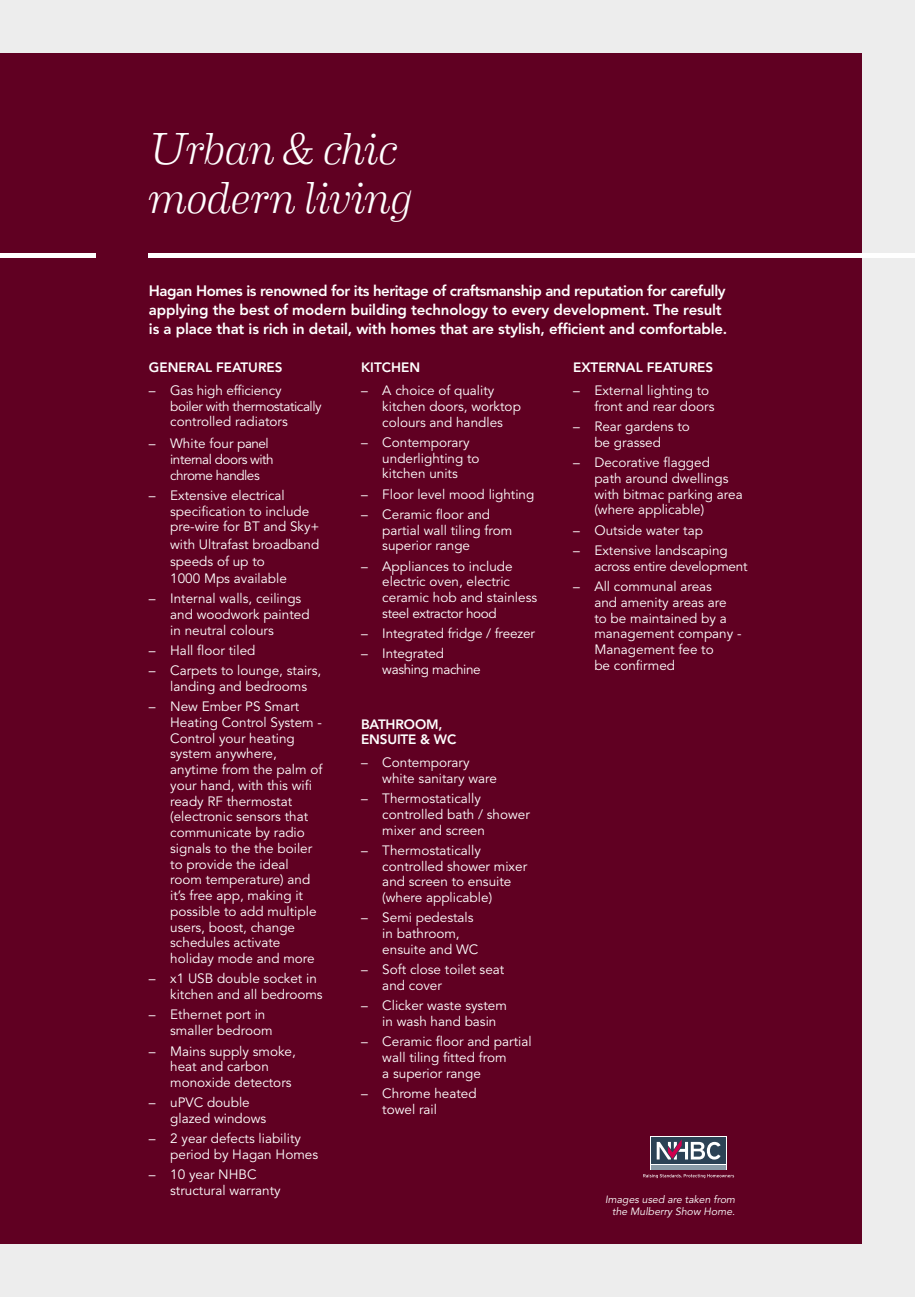
<style>
.page{position:relative;width:915px;height:1297px;background:#fff}
.page>*{position:absolute;margin:0;border:0;box-sizing:border-box;transform-origin:0 0}
.t1{font:italic 300 45px/48.8px "Eames Century Modern";letter-spacing:-.025em;color:#fff}
.t2{font:800 15px/18.8px "Avenir LT Std";letter-spacing:-.01em;color:#fff}
.t3{font:13.5px/15.8px "Avenir LT Std";color:#fff}
.t4{font:800 13.5px/15px "Avenir LT Std";color:#fff}
.t5{font:13.5px/15.8px "Avenir LT Std";letter-spacing:-.035em;color:#fff}
.t6{font:13.5px/15.8px "Avenir LT Std";letter-spacing:-.02em;color:#fff}
.t7{font:13.5px/15.8px "Avenir LT Std";letter-spacing:-.025em;color:#fff}
.t8{font:italic 10.5px/12px "Avenir LT Std";color:#fff;text-align:right}
</style>
<div class="page">
<div style="left:0;top:0;width:914px;height:1297px;background:#ededed"></div>
<div style="left:0;top:53px;width:861px;height:1191px;background:#600022"></div>
<hr style="left:149px;top:253px;width:765px;height:4px;background:#fff">
<hr style="left:0;top:253px;width:96px;height:4px;background:#fff">
<svg style="left:643px;top:1174px;width:90px;height:4px"></svg>
<div style="left:650px;top:1136px;width:76px;height:34px;background:#fff"></div>
<div style="left:651px;top:1137px;width:74px;height:27px;background:#2c4255"></div>
<hr style="left:651px;top:1165px;width:74px;height:4px;background:#8a9ba7">
<svg style="left:656px;top:1139px;width:64px;height:20px"></svg>
<h1 class="t1" style="left:149px;top:121px;width:265px">Urban &amp; chic modern living</h1>
<p class="t2" style="left:149px;top:282px;width:579px">Hagan Homes is renowned for its heritage of craftsmanship and reputation for carefully applying the best of modern building technology to every development. The result is a place that is rich in detail, with homes that are stylish, efficient and comfortable.</p>
<p class="t4" style="left:149px;top:359px;width:135px">GENERAL FEATURES</p>
<p class="t3" style="left:170px;top:383px;width:153px;text-indent:-21px">– Gas high efficiency<br>boiler with thermostatically controlled radiators</p>
<p class="t5" style="left:170px;top:436px;width:105px;text-indent:-21px">– White four panel internal doors with chrome handles</p>
<p class="t3" style="left:170px;top:488px;width:151px;text-indent:-21px">– Extensive electrical specification to include pre-wire for BT and Sky+</p>
<p class="t3" style="left:170px;top:536px;width:150px;line-height:17.2px">with Ultrafast broadband speeds of up to<br>1000 Mps available</p>
<p class="t3" style="left:170px;top:591px;width:141px;text-indent:-21px">– Internal walls, ceilings and woodwork painted in neutral colours</p>
<p class="t3" style="left:149px;top:643px;width:108px">– Hall floor tiled</p>
<p class="t3" style="left:149px;top:663px;width:174px;text-align:center">– Carpets to lounge, stairs, landing and bedrooms</p>
<p class="t3" style="left:170px;top:699px;width:153px;text-indent:-21px">– New Ember PS Smart<br>Heating Control System -<br>Control your heating system anywhere, anytime from the palm of your hand, with this wifi ready RF thermostat (electronic sensors that communicate by radio signals to the the boiler to provide the ideal room temperature) and it’s free app, making it possible to add multiple users, boost, change schedules activate holiday mode and more</p>
<p class="t3" style="left:170px;top:971px;width:154px;text-indent:-21px">– x1 USB double socket in kitchen and all bedrooms</p>
<p class="t3" style="left:170px;top:1007px;width:104px;text-indent:-21px">– Ethernet port in smaller bedroom</p>
<p class="t3" style="left:170px;top:1043px;width:127px;text-indent:-21px">– Mains supply smoke, heat and carbon monoxide detectors</p>
<p class="t3" style="left:170px;top:1095px;width:97px;text-indent:-21px">– uPVC double glazed windows</p>
<p class="t3" style="left:170px;top:1131px;width:149px;text-indent:-21px">– 2 year defects liability period by Hagan Homes</p>
<p class="t3" style="left:170px;top:1167px;width:112px;text-indent:-21px">– 10 year NHBC structural warranty</p>
<p class="t4" style="left:361px;top:360px;width:60px">KITCHEN</p>
<p class="t3" style="left:382px;top:383px;width:140px;text-indent:-21px">– A choice of quality kitchen doors, worktop colours and handles</p>
<p class="t3" style="left:382px;top:435px;width:99px;text-indent:-21px">– Contemporary underlighting to kitchen units</p>
<p class="t3" style="left:361px;top:486px;width:175px">– Floor level mood lighting</p>
<p class="t3" style="left:382px;top:507px;width:131px;text-indent:-21px">– Ceramic floor and partial wall tiling from superior range</p>
<p class="t3" style="left:382px;top:558px;width:156px;text-indent:-21px">– Appliances to include electric oven, electric ceramic hob and stainless steel extractor hood</p>
<p class="t3" style="left:361px;top:626px;width:175px">– Integrated fridge / freezer</p>
<p class="t7" style="left:382px;top:646px;width:100px;text-indent:-21px">– Integrated washing machine</p>
<p class="t4" style="left:361px;top:717px;width:97px">BATHROOM,<br>ENSUITE &amp; WC</p>
<p class="t3" style="left:382px;top:755px;width:116px;text-indent:-21px">– Contemporary white sanitary ware</p>
<p class="t3" style="left:382px;top:791px;width:149px;text-indent:-21px">– Thermostatically controlled bath / shower mixer and screen</p>
<p class="t3" style="left:382px;top:843px;width:146px;text-indent:-21px">– Thermostatically controlled shower mixer and screen to ensuite (where applicable)</p>
<p class="t3" style="left:382px;top:910px;width:98px;text-indent:-21px">– Semi pedestals in bathroom, ensuite and WC</p>
<p class="t3" style="left:382px;top:962px;width:123px;text-indent:-21px">– Soft close toilet seat and cover</p>
<p class="t3" style="left:382px;top:998px;width:126px;text-indent:-21px">– Clicker waste system in wash hand basin</p>
<p class="t3" style="left:382px;top:1034px;width:151px;text-indent:-21px">– Ceramic floor and partial wall tiling fitted from<br>a superior range</p>
<p class="t3" style="left:382px;top:1086px;width:96px;text-indent:-21px">– Chrome heated towel rail</p>
<p class="t4" style="left:573px;top:360px;width:141px">EXTERNAL FEATURES</p>
<p class="t3" style="left:594px;top:383px;width:121px;text-indent:-21px">– External lighting to front and rear doors</p>
<p class="t3" style="left:573px;top:419px;width:118px;text-align:center">– Rear gardens to be grassed</p>
<p class="t3" style="left:594px;top:455px;width:150px;text-indent:-21px">– Decorative flagged<br>path around dwellings with bitmac parking area (where applicable)</p>
<p class="t3" style="left:573px;top:523px;width:131px">– Outside water tap</p>
<p class="t6" style="left:594px;top:543px;width:155px;text-indent:-21px">– Extensive landscaping across entire development</p>
<p class="t3" style="left:594px;top:579px;width:149px;text-indent:-21px">– All communal areas<br>and amenity areas are to be maintained by a management company -<br>Management fee to<br>be confirmed</p>
<p class="t8" style="left:605px;top:1193px;width:131px">Images used are taken from the Mulberry Show Home.</p>
</div>
